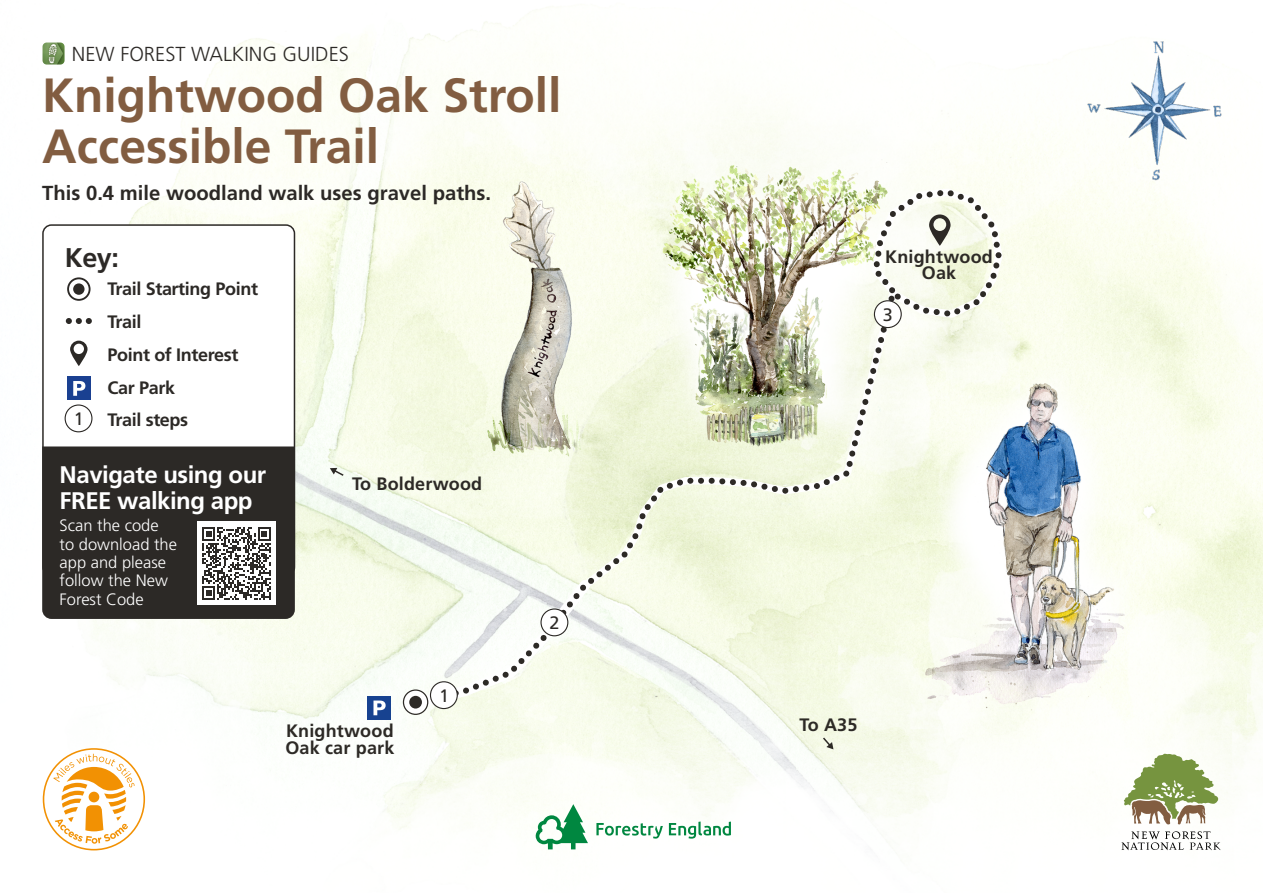
<style>
.page{position:relative;width:1263px;height:893px;background:#fff}
.page>*{position:absolute;margin:0;border:0;box-sizing:border-box;transform-origin:0 0}
.t1{font:700 48px/51px "Frutiger";color:#825d41}
.t2{font:700 27px "Frutiger";color:#2c2926}
.t3{font:700 24px/25.5px "Frutiger";letter-spacing:-.02em;color:#fff}
.t4{font:700 20.25px "Frutiger";color:#2c2926}
.t5{font:300 20.25px "Frutiger";color:#2c2926}
.t6{font:700 18px/33px "Frutiger";letter-spacing:-.02em;color:#2c2926}
.t7{font:700 18px/16.5px "Frutiger";letter-spacing:.01em;color:#2d2a26;text-align:center}
.t8{font:18px "Frutiger";color:#2c2926}
.t9{font:300 16.5px/18.5px "Frutiger";color:#fff}
</style>
<div class="page">
<img style="left:42px;top:7px;width:1221px;height:844px">
<svg style="left:417px;top:186px;width:588px;height:522px"></svg>
<svg style="left:929px;top:214px;width:21px;height:32px"></svg>
<svg style="left:821px;top:736px;width:12px;height:13px"></svg>
<div style="left:43px;top:225px;width:251px;height:351px;background:#fff;border-radius:9px"></div>
<div style="left:42px;top:224px;width:253px;height:352px;border:2px solid #2c2926;border-radius:9px"></div>
<svg style="left:68px;top:278px;width:22px;height:22px"></svg>
<div style="left:67px;top:277px;width:24px;height:24px;border:2px solid #2c2926;border-radius:50%"></div>
<div style="left:73px;top:283px;width:12px;height:12px;background:#2c2926;border-radius:50%"></div>
<svg style="left:66px;top:318px;width:26px;height:6px"></svg>
<svg style="left:70px;top:341px;width:18px;height:25px"></svg>
<div style="left:67px;top:377px;width:24px;height:23px;background:#1a4091"></div>
<svg style="left:73px;top:381px;width:12px;height:15px"></svg>
<div style="left:65px;top:404px;width:27px;height:28px;border:1px solid #2c2926;border-radius:50%"></div>
<div style="left:874px;top:301px;width:27px;height:27px;background:#fff;border-radius:50%"></div>
<div style="left:874px;top:300px;width:28px;height:28px;border:1px solid #2c2926;border-radius:50%"></div>
<svg style="left:1124px;top:753px;width:96px;height:71px"></svg>
<svg style="left:1121px;top:831px;width:99px;height:19px"></svg>
<img style="left:43px;top:43px;width:22px;height:22px">
<img style="left:1085px;top:33px;width:139px;height:157px">
<svg style="left:669px;top:821px;width:62px;height:18px"></svg>
<svg style="left:42px;top:446px;width:621px;height:405px"></svg>
<p class="t5" style="left:72px;top:42px;width:278px">NEW FOREST WALKING GUIDES</p>
<h1 class="t1" style="left:42px;top:69px;width:521px">Knightwood Oak Stroll<br>Accessible Trail</h1>
<p class="t4" style="left:42px;top:181px;width:451px">This 0.4 mile woodland walk uses gravel paths.</p>
<h2 class="t2" style="left:65px;top:241px;width:55px">Key:</h2>
<p class="t6" style="left:107px;top:272px;width:152px">Trail Starting Point<br>Trail<br>Point of Interest<br>Car Park</p>
<p class="t8" style="left:74px;top:408px;width:12px">1</p>
<p class="t6" style="left:107px;top:403px;width:82px">Trail steps</p>
<h3 class="t3" style="left:60px;top:462px;width:208px">Navigate using our<br>FREE walking app</h3>
<p class="t9" style="left:60px;top:516px;width:119px">Scan the code to download the app and please follow the New<br>Forest Code</p>
<p class="t7" style="left:352px;top:475px;width:132px">To Bolderwood</p>
<p class="t7" style="left:285px;top:723px;width:111px;text-align:left">Knightwood<br>Oak car park</p>
<p class="t8" style="left:439px;top:685px;width:12px">1</p>
<p class="t8" style="left:550px;top:612px;width:12px">2</p>
<p class="t7" style="left:885px;top:248px;width:109px">Knightwood<br>Oak</p>
<p class="t8" style="left:883px;top:304px;width:12px">3</p>
<p class="t7" style="left:799px;top:716px;width:59px">To A35</p>
</div>
